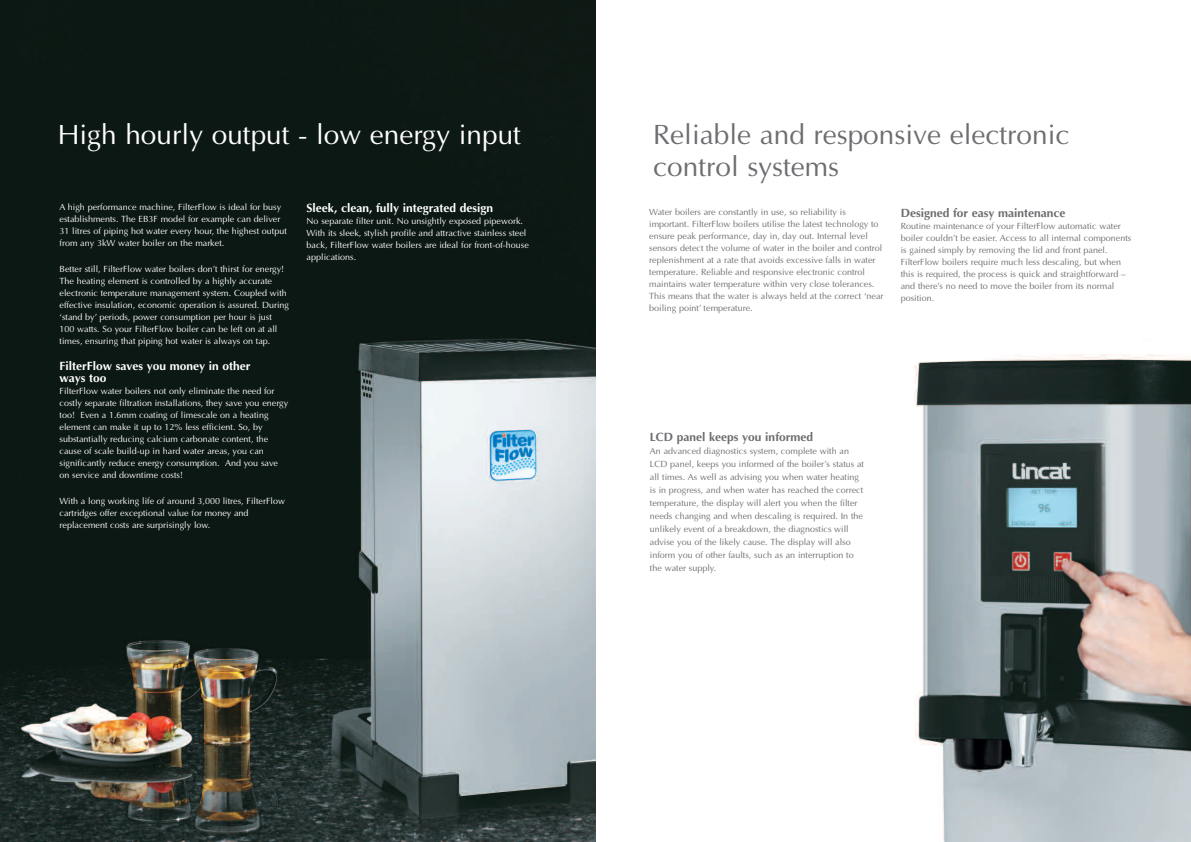
<style>
.page{position:relative;width:1191px;height:842px;background:#fff}
.page>*{position:absolute;margin:0;border:0;box-sizing:border-box;transform-origin:0 0}
.t1{font:28px/32px "Optima";color:#6c6d70}
.t2{font:28px "Optima";color:#fff}
.t3{font:700 12px/12px "Optima";color:#fff}
.t4{font:700 12px "Optima";color:#6c6d70}
.t5{font:9px/12px "Optima";color:#fff}
.t6{font:9px/12px "Optima";color:#6c6d70}
</style>
<div class="page">
<img style="left:914px;top:354px;width:277px;height:488px">
<img style="left:0;top:0;width:595px;height:842px">
<h1 class="t2" style="left:58px;top:118px;width:465px">High hourly output - low energy input</h1>
<h1 class="t1" style="left:653px;top:118px;width:418px">Reliable and responsive electronic control systems</h1>
<p class="t5" style="left:60px;top:201px;width:229px">A high performance machine, FilterFlow is ideal for busy establishments. The EB3F model for example can deliver 31 litres of piping hot water every hour, the highest output from any 3kW water boiler on the market.</p>
<p class="t5" style="left:59px;top:263px;width:231px">Better still, FilterFlow water boilers don’t thirst for energy!<br>The heating element is controlled by a highly accurate electronic temperature management system. Coupled with effective insulation, economic operation is assured. During ‘stand by’ periods, power consumption per hour is just 100 watts. So your FilterFlow boiler can be left on at all times, ensuring that piping hot water is always on tap.</p>
<h2 class="t3" style="left:60px;top:360px;width:193px">FilterFlow saves you money in other ways too</h2>
<p class="t5" style="left:59px;top:385px;width:230px">FilterFlow water boilers not only eliminate the need for costly separate filtration installations, they save you energy too! Even a 1.6mm coating of limescale on a heating element can make it up to 12% less efficient. So, by substantially reducing calcium carbonate content, the cause of scale build-up in hard water areas, you can significantly reduce energy consumption. And you save on service and downtime costs!</p>
<p class="t5" style="left:59px;top:495px;width:227px">With a long working life of around 3,000 litres, FilterFlow cartridges offer exceptional value for money and replacement costs are surprisingly low.</p>
<h2 class="t3" style="left:307px;top:202px;width:188px">Sleek, clean, fully integrated design</h2>
<p class="t5" style="left:307px;top:215px;width:224px">No separate filter unit. No unsightly exposed pipework.<br>With its sleek, stylish profile and attractive stainless steel back, FilterFlow water boilers are ideal for front-of-house applications.</p>
<p class="t6" style="left:649px;top:206px;width:236px">Water boilers are constantly in use, so reliability is important. FilterFlow boilers utilise the latest technology to ensure peak performance, day in, day out. Internal level sensors detect the volume of water in the boiler and control replenishment at a rate that avoids excessive falls in water temperature. Reliable and responsive electronic control maintains water temperature within very close tolerances.<br>This means that the water is always held at the correct ‘near boiling point’ temperature.</p>
<h2 class="t4" style="left:900px;top:206px;width:166px">Designed for easy maintenance</h2>
<p class="t6" style="left:900px;top:220px;width:232px">Routine maintenance of your FilterFlow automatic water boiler couldn’t be easier. Access to all internal components is gained simply by removing the lid and front panel.<br>FilterFlow boilers require much less descaling, but when this is required, the process is quick and straightforward – and there’s no need to move the boiler from its normal position.</p>
<h2 class="t4" style="left:650px;top:430px;width:165px">LCD panel keeps you informed</h2>
<p class="t6" style="left:650px;top:444px;width:216px;line-height:13px">An advanced diagnostics system, complete with an LCD panel, keeps you informed of the boiler’s status at all times. As well as advising you when water heating is in progress, and when water has reached the correct temperature, the display will alert you when the filter needs changing and when descaling is required. In the unlikely event of a breakdown, the diagnostics will advise you of the likely cause. The display will also inform you of other faults, such as an interruption to the water supply.</p>
</div>
